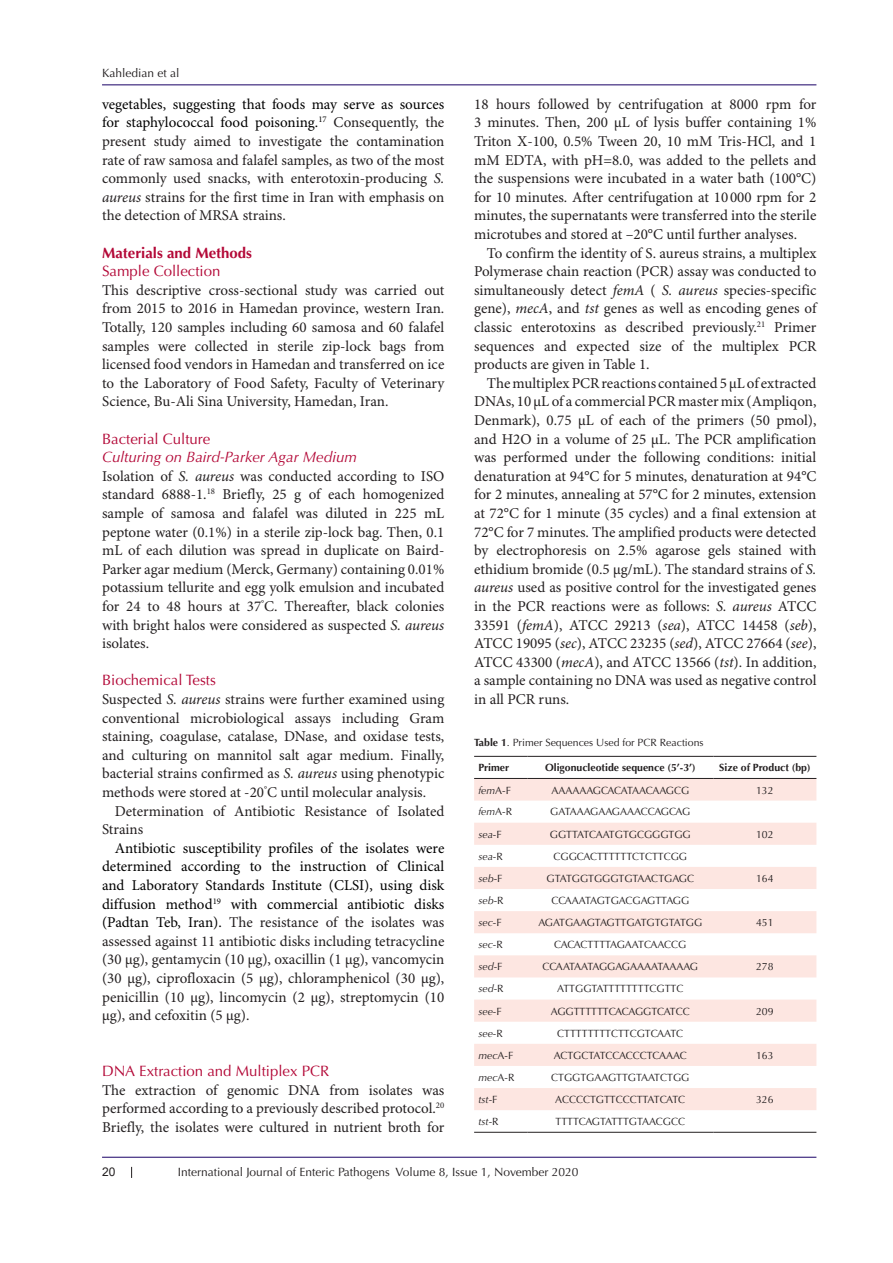
<style>
.page{position:relative;width:893px;height:1263px;background:#fff}
.page>*{position:absolute;margin:0;border:0;box-sizing:border-box;transform-origin:0 0}
.t1{font:15px/18.6px "Minion Pro";color:#231f20;text-align:justify}
.t2{font:15px "Optima LT Std";color:#b30837}
.t3{font:italic 15px "Optima LT Std";color:#b30837}
.t4{font:700 15px "Optima LT Std";color:#b30837}
.t5{font:12px "Optima LT Std";color:#231f20}
.t6{font:12px "Arial";color:#231f20}
.t7{font:10.5px "Optima LT Std";color:#231f20}
.t8{font:italic 10.5px "Optima LT Std";color:#231f20}
.t9{font:700 10.5px "Optima LT Std";color:#231f20}
.s1{color:#000}
.s2{font-style:italic}
.s3{font-weight:700}
.s4{font-style:normal}
</style>
<div class="page">
<hr style="left:102px;top:85px;width:714px;height:1px;background:#190066">
<hr style="left:102px;top:1157px;width:714px;height:1px;background:#190066">
<svg style="left:474px;top:779px;width:342px;height:331px;fill:#fde6e1"></svg>
<hr style="left:474px;top:756px;width:53px;height:1px;background:#231f20">
<hr style="left:527px;top:756px;width:186px;height:1px;background:#231f20">
<hr style="left:713px;top:756px;width:103px;height:1px;background:#231f20">
<hr style="left:474px;top:778px;width:53px;height:1px;background:#231f20">
<hr style="left:527px;top:778px;width:186px;height:1px;background:#231f20">
<hr style="left:713px;top:778px;width:103px;height:1px;background:#231f20">
<hr style="left:474px;top:1132px;width:53px;height:1px;background:#231f20">
<hr style="left:527px;top:1132px;width:186px;height:1px;background:#231f20">
<hr style="left:713px;top:1132px;width:103px;height:1px;background:#231f20">
<p class="t5" style="left:102px;top:66px;width:79px">Kahledian et al</p>
<p class="t1" style="left:102px;top:95px;width:344px"><span class="s1">vegetables, suggesting that foods may serve as sources for staphylococcal food poisoning.</span><sup>17</sup> Consequently, the present study aimed to investigate the contamination rate of raw samosa and falafel samples, as two of the most commonly used snacks, with enterotoxin-producing <span class="s2">S. aureus</span> strains for the first time in Iran with emphasis on the detection of MRSA strains.</p>
<p class="t4" style="left:102px;top:244px;width:152px">Materials and Methods</p>
<p class="t2" style="left:102px;top:262px;width:120px">Sample Collection</p>
<p class="t1" style="left:102px;top:281px;width:344px">This descriptive cross-sectional study was carried out from 2015 to 2016 in Hamedan province, western Iran.<br>Totally, 120 samples including 60 samosa and 60 falafel samples were collected in sterile zip-lock bags from licensed food vendors in Hamedan and transferred on ice to the Laboratory of Food Safety, Faculty of Veterinary Science, Bu-Ali Sina University, Hamedan, Iran.</p>
<p class="t2" style="left:102px;top:430px;width:110px">Bacterial Culture</p>
<p class="t3" style="left:102px;top:448px;width:256px">Culturing on Baird-Parker Agar Medium</p>
<p class="t1" style="left:102px;top:467px;width:344px">Isolation of <span class="s2">S. aureus</span> was conducted according to ISO standard 6888-1.<sup>18</sup> Briefly, 25 g of each homogenized sample of samosa and falafel was diluted in 225 mL peptone water (0.1%) in a sterile zip-lock bag. Then, 0.1 mL of each dilution was spread in duplicate on Baird-Parker agar medium (Merck, Germany) containing 0.01% potassium tellurite and egg yolk emulsion and incubated for 24 to 48 hours at 37<sup>°</sup>C. Thereafter, black colonies with bright halos were considered as suspected <span class="s2">S. aureus </span>isolates.</p>
<p class="t2" style="left:102px;top:672px;width:115px">Biochemical Tests</p>
<p class="t1" style="left:102px;top:690px;width:344px">Suspected <span class="s2">S. aureus</span> strains were further examined using conventional microbiological assays including Gram staining, coagulase, catalase, DNase, and oxidase tests, and culturing on mannitol salt agar medium. Finally, bacterial strains confirmed as <span class="s2">S. aureus</span> using phenotypic methods were stored at -20<sup>°</sup>C until molecular analysis.</p>
<p class="t1" style="left:102px;top:802px;width:344px;text-indent:13px">Determination of Antibiotic Resistance of Isolated<br>Strains</p>
<p class="t1" style="left:102px;top:839px;width:344px;text-indent:13px"><span class="s1">Antibiotic susceptibility profiles of the isolates were determined according to the instruction of Clinical and Laboratory Standards Institute (CLSI), using disk diffusion method</span><sup>19</sup> <span class="s1">with commercial antibiotic disks (Padtan Teb, Iran).</span> The resistance of the isolates was assessed against 11 antibiotic disks including tetracycline (30 µg), gentamycin (10 µg), oxacillin (1 µg), vancomycin (30 µg), ciprofloxacin (5 µg), chloramphenicol (30 µg), penicillin (10 µg), lincomycin (2 µg), streptomycin (10 µg), and cefoxitin (5 µg).</p>
<p class="t2" style="left:102px;top:1062px;width:229px">DNA Extraction and Multiplex PCR</p>
<p class="t1" style="left:102px;top:1081px;width:344px">The extraction of genomic DNA from isolates was performed according to a previously described protocol.<sup>20<br></sup>Briefly, the isolates were cultured in nutrient broth for</p>
<p class="t1" style="left:474px;top:95px;width:344px">18 hours followed by centrifugation at 8000 rpm for 3 minutes. Then, 200 μL of lysis buffer containing 1% Triton X-100, 0.5% Tween 20, 10 mM Tris-HCl, and 1 mM EDTA, with pH=8.0, was added to the pellets and the suspensions were incubated in a water bath (100°C) for 10 minutes. After centrifugation at 10 000 rpm for 2 minutes, the supernatants were transferred into the sterile microtubes and stored at –20°C until further analyses.</p>
<p class="t1" style="left:474px;top:244px;width:344px;text-indent:13px">To confirm the identity of S. aureus strains, a multiplex Polymerase chain reaction (PCR) assay was conducted to simultaneously detect <span class="s2">femA</span> ( <span class="s2">S. aureus</span> species-specific gene), <span class="s2">mecA</span>, and <span class="s2">tst</span> genes as well as encoding genes of classic enterotoxins as described previously.<sup>21</sup> Primer sequences and expected size of the multiplex PCR products are given in Table 1.</p>
<p class="t1" style="left:474px;top:374px;width:344px;text-indent:13px">The multiplex PCR reactions contained 5 μL of extracted DNAs, 10 μL of a commercial PCR master mix (Ampliqon, Denmark), 0.75 μL of each of the primers (50 pmol), and H2O in a volume of 25 μL. The PCR amplification was performed under the following conditions: initial denaturation at 94°C for 5 minutes, denaturation at 94°C for 2 minutes, annealing at 57°C for 2 minutes, extension at 72°C for 1 minute (35 cycles) and a final extension at 72°C for 7 minutes. The amplified products were detected by electrophoresis on 2.5% agarose gels stained with ethidium bromide (0.5 μg/mL). The standard strains of <span class="s2">S. aureus</span> used as positive control for the investigated genes in the PCR reactions were as follows: <span class="s2">S. aureus</span> ATCC 33591 (<span class="s2">femA</span>), ATCC 29213 (<span class="s2">sea</span>), ATCC 14458 (<span class="s2">seb</span>), ATCC 19095 (<span class="s2">sec</span>), ATCC 23235 (<span class="s2">sed</span>), ATCC 27664 (<span class="s2">see</span>), ATCC 43300 (<span class="s2">mecA</span>), and ATCC 13566 (<span class="s2">tst</span>). In addition, a sample containing no DNA was used as negative control in all PCR runs.</p>
<p class="t7" style="left:474px;top:736px;width:231px"><span class="s3">Table 1</span>. Primer Sequences Used for PCR Reactions</p>
<p class="t9" style="left:478px;top:761px;width:32px">Primer</p>
<p class="t9" style="left:545px;top:761px;width:152px">Oligonucleotide sequence (5’-3’)</p>
<p class="t9" style="left:719px;top:761px;width:93px">Size of Product (bp)</p>
<p class="t8" style="left:478px;top:784px;width:34px">fem<span class="s4">A-F</span></p>
<p class="t7" style="left:551px;top:784px;width:139px">AAAAAAGCACATAACAAGCG</p>
<p class="t7" style="left:756px;top:784px;width:19px">132</p>
<p class="t8" style="left:478px;top:806px;width:35px">fem<span class="s4">A-R</span></p>
<p class="t7" style="left:550px;top:806px;width:142px">GATAAAGAAGAAACCAGCAG</p>
<p class="t8" style="left:478px;top:828px;width:25px">sea<span class="s4">-F</span></p>
<p class="t7" style="left:550px;top:828px;width:142px">GGTTATCAATGTGCGGGTGG</p>
<p class="t7" style="left:756px;top:828px;width:19px">102</p>
<p class="t8" style="left:478px;top:850px;width:26px">sea<span class="s4">-R</span></p>
<p class="t7" style="left:554px;top:850px;width:135px">CGGCACTTTTTTCTCTTCGG</p>
<p class="t8" style="left:478px;top:872px;width:26px">seb<span class="s4">-F</span></p>
<p class="t7" style="left:547px;top:872px;width:149px">GTATGGTGGGTGTAACTGAGC</p>
<p class="t7" style="left:756px;top:872px;width:19px">164</p>
<p class="t8" style="left:478px;top:894px;width:27px">seb<span class="s4">-R</span></p>
<p class="t7" style="left:551px;top:894px;width:139px">CCAAATAGTGACGAGTTAGG</p>
<p class="t8" style="left:478px;top:916px;width:25px">sec<span class="s4">-F</span></p>
<p class="t7" style="left:538px;top:916px;width:165px">AGATGAAGTAGTTGATGTGTATGG</p>
<p class="t7" style="left:756px;top:916px;width:19px">451</p>
<p class="t8" style="left:478px;top:938px;width:26px">sec<span class="s4">-R</span></p>
<p class="t7" style="left:554px;top:938px;width:134px">CACACTTTTAGAATCAACCG</p>
<p class="t8" style="left:478px;top:960px;width:26px">sed<span class="s4">-F</span></p>
<p class="t7" style="left:542px;top:960px;width:157px">CCAATAATAGGAGAAAATAAAAG</p>
<p class="t7" style="left:756px;top:960px;width:19px">278</p>
<p class="t8" style="left:478px;top:983px;width:27px">sed<span class="s4">-R</span></p>
<p class="t7" style="left:557px;top:983px;width:128px">ATTGGTATTTTTTTTCGTTC</p>
<p class="t8" style="left:478px;top:1005px;width:25px">see<span class="s4">-F</span></p>
<p class="t7" style="left:551px;top:1005px;width:140px">AGGTTTTTTCACAGGTCATCC</p>
<p class="t7" style="left:756px;top:1005px;width:19px">209</p>
<p class="t8" style="left:478px;top:1027px;width:26px">see<span class="s4">-R</span></p>
<p class="t7" style="left:557px;top:1027px;width:127px">CTTTTTTTTCTTCGTCAATC</p>
<p class="t8" style="left:478px;top:1049px;width:36px">mec<span class="s4">A-F</span></p>
<p class="t7" style="left:554px;top:1049px;width:135px">ACTGCTATCCACCCTCAAAC</p>
<p class="t7" style="left:756px;top:1049px;width:19px">163</p>
<p class="t8" style="left:478px;top:1071px;width:38px">mec<span class="s4">A-R</span></p>
<p class="t7" style="left:551px;top:1071px;width:140px">CTGGTGAAGTTGTAATCTGG</p>
<p class="t8" style="left:478px;top:1093px;width:21px">tst<span class="s4">-F</span></p>
<p class="t7" style="left:555px;top:1093px;width:131px">ACCCCTGTTCCCTTATCATC</p>
<p class="t7" style="left:756px;top:1093px;width:19px">326</p>
<p class="t8" style="left:478px;top:1115px;width:22px">tst<span class="s4">-R</span></p>
<p class="t7" style="left:556px;top:1115px;width:131px">TTTTCAGTATTTGTAACGCC</p>
<p class="t6" style="left:102px;top:1163px;width:15px">20</p>
<p class="t5" style="left:178px;top:1165px;width:402px">International Journal of Enteric Pathogens Volume 8, Issue 1, November 2020</p>
</div>
